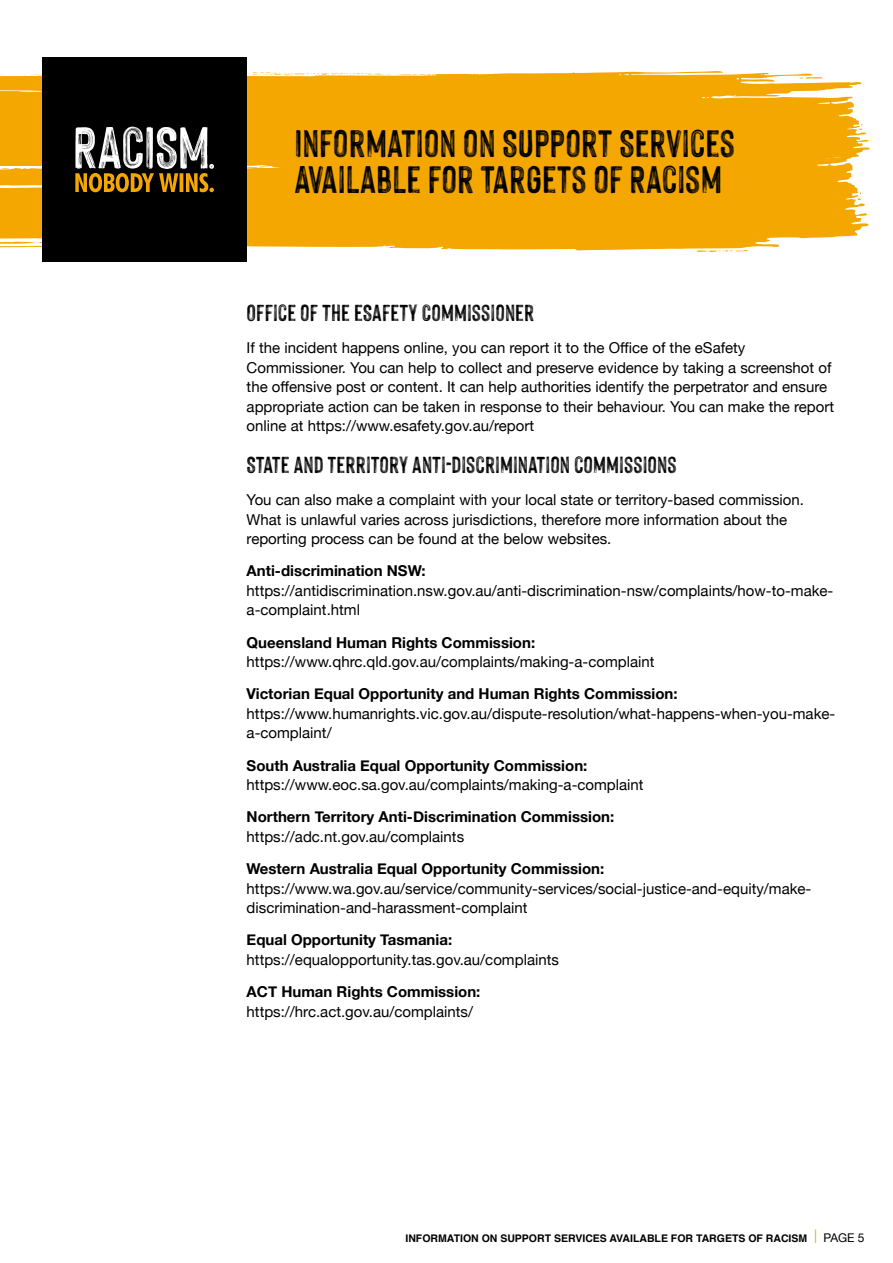
<style>
.page{position:relative;width:893px;height:1263px;background:#fff}
.page>*{position:absolute;margin:0;border:0;box-sizing:border-box;transform-origin:0 0}
.t1{font:42px/36px "Hackney Vector";color:#000}
.t2{font:25.5px "Hackney Vector";color:#000}
.t3{font:15px/19.5px "Helvetica Neue";color:#000}
.t4{font:700 15px "Helvetica Neue";color:#000}
.t5{font:700 10.5px "Helvetica";color:#000}
.s1{font-family:"Helvetica Neue";font-weight:400;font-size:13.5px;color:#f4a700}
.s2{font-family:"Helvetica Neue";font-weight:400;font-size:12px}
</style>
<div class="page">
<svg style="left:0;top:172px;width:870px;height:83px;background:#f5b220"></svg>
<svg style="left:0;top:65px;width:871px;height:107px;background:#f5b426"></svg>
<div style="left:43px;top:57px;width:204px;height:205px;background:#000"></div>
<svg style="left:0;top:100px;width:325px;height:92px"></svg>
<h1 class="t1" style="left:294px;top:124px;width:442px">INFORMATION ON SUPPORT SERVICES<br>AVAILABLE FOR TARGETS OF RACISM</h1>
<h2 class="t2" style="left:247px;top:299px;width:289px">OFFICE OF THE ESAFETY COMMISSIONER</h2>
<p class="t3" style="left:247px;top:339px;width:589px">If the incident happens online, you can report it to the Office of the eSafety Commissioner. You can help to collect and preserve evidence by taking a screenshot of the offensive post or content. It can help authorities identify the perpetrator and ensure appropriate action can be taken in response to their behaviour. You can make the report online at https://www.esafety.gov.au/report</p>
<h2 class="t2" style="left:247px;top:451px;width:432px">STATE AND TERRITORY ANTI-DISCRIMINATION COMMISSIONS</h2>
<p class="t3" style="left:247px;top:491px;width:559px">You can also make a complaint with your local state or territory-based commission.<br>What is unlawful varies across jurisdictions, therefore more information about the reporting process can be found at the below websites.</p>
<h5 class="t4" style="left:247px;top:559px;width:181px">Anti-discrimination NSW:</h5>
<p class="t3" style="left:247px;top:582px;width:588px">https://antidiscrimination.nsw.gov.au/anti-discrimination-nsw/complaints/how-to-make&shy;a-complaint.html</p>
<h5 class="t4" style="left:247px;top:630px;width:290px">Queensland Human Rights Commission:</h5>
<p class="t3" style="left:247px;top:653px;width:409px">https://www.qhrc.qld.gov.au/complaints/making-a-complaint</p>
<h5 class="t4" style="left:247px;top:682px;width:433px">Victorian Equal Opportunity and Human Rights Commission:</h5>
<p class="t3" style="left:247px;top:705px;width:590px">https://www.humanrights.vic.gov.au/dispute-resolution/what-happens-when-you-make&shy;a-complaint/</p>
<h5 class="t4" style="left:247px;top:753px;width:342px">South Australia Equal Opportunity Commission:</h5>
<p class="t3" style="left:247px;top:776px;width:398px">https://www.eoc.sa.gov.au/complaints/making-a-complaint</p>
<h5 class="t4" style="left:247px;top:805px;width:369px">Northern Territory Anti-Discrimination Commission:</h5>
<p class="t3" style="left:247px;top:828px;width:219px">https://adc.nt.gov.au/complaints</p>
<h5 class="t4" style="left:247px;top:857px;width:359px">Western Australia Equal Opportunity Commission:</h5>
<p class="t3" style="left:247px;top:879px;width:566px">https://www.wa.gov.au/service/community-services/social-justice-and-equity/make&shy;discrimination-and-harassment-complaint</p>
<h5 class="t4" style="left:247px;top:928px;width:207px">Equal Opportunity Tasmania:</h5>
<p class="t3" style="left:247px;top:951px;width:314px">https://equalopportunity.tas.gov.au/complaints</p>
<h5 class="t4" style="left:247px;top:980px;width:235px">ACT Human Rights Commission:</h5>
<p class="t3" style="left:247px;top:1002px;width:228px">https://hrc.act.gov.au/complaints/</p>
<p class="t5" style="left:405px;top:1230px;width:461px">INFORMATION ON SUPPORT SERVICES AVAILABLE FOR TARGETS OF RACISM <span class="s1">|</span> <span class="s2">PAGE 5</span></p>
</div>
